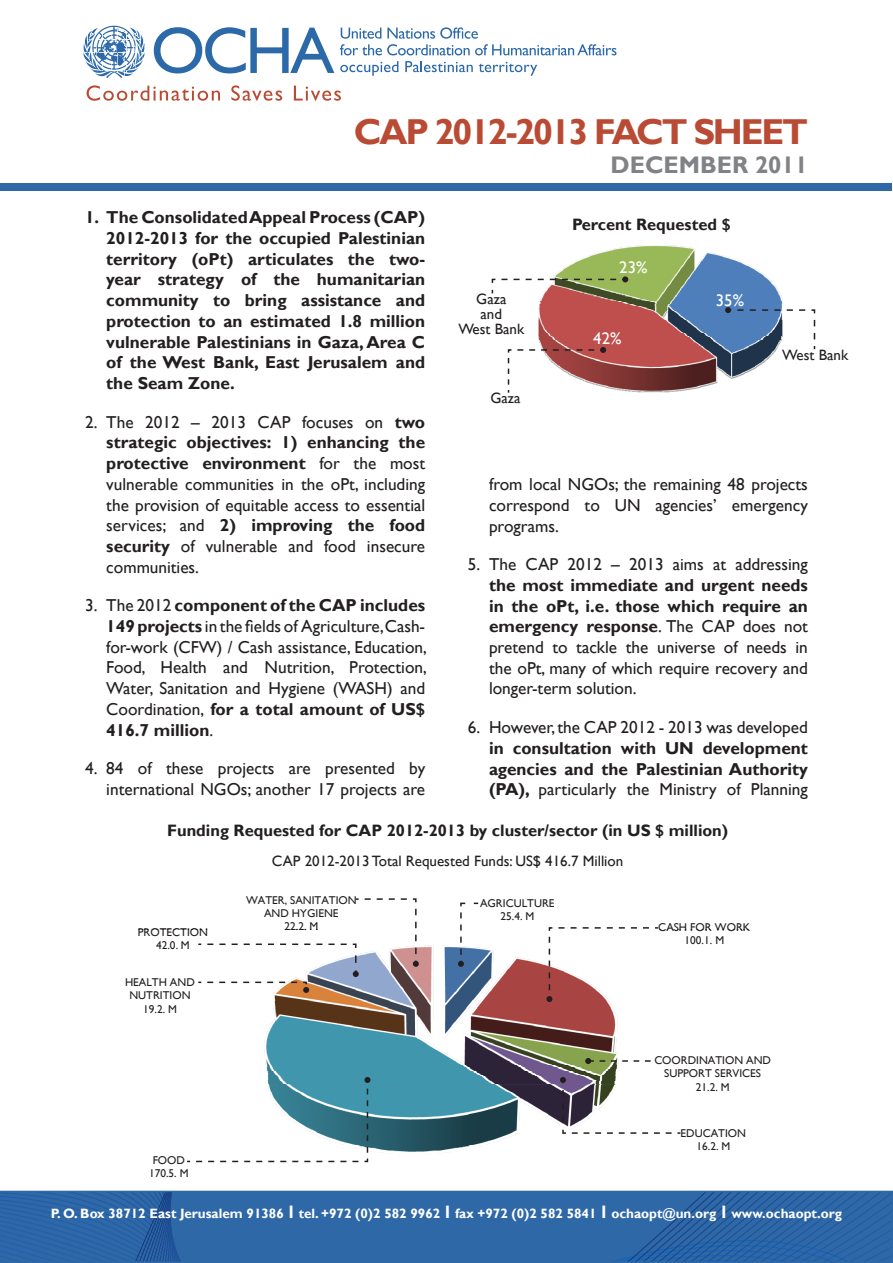
<style>
.page{position:relative;width:893px;height:1263px;background:#fff}
.page>*{position:absolute;margin:0;border:0;box-sizing:border-box;transform-origin:0 0}
.t1{font:700 36px "Gill Sans";letter-spacing:-.06em;color:#b94b34}
.t2{font:700 24px "Gill Sans";color:#808285}
.t3{font:17.25px/20.7px "Gill Sans";color:#231f20;text-align:justify}
.t4{font:700 17.25px/20.7px "Gill Sans";color:#231f20;text-align:justify}
.t5{font:16.8px "Gill Sans";color:#fff}
.English_Running_text{font:700 16.5px "Gill Sans";color:#231f20}
.t6{font:15px "Gill Sans";color:#231f20}
.t7{font:700 13.5px "Gill Sans";color:#fff}
.t8{font:700 13.5px "Gill Sans";color:#231f20}
.t9{font:11.25px/13px "Gill Sans";color:#231f20;text-align:center}
.s1{font-weight:700}
.s2{font-size:18px}
</style>
<div class="page">
<svg style="left:264px;top:1002px;width:355px;height:71px;background:#767f81"></svg>
<svg style="left:267px;top:1073px;width:350px;height:4px"></svg>
<svg style="left:0;top:1191px;width:893px;height:72px;background:#2d65a5"></svg>
<div style="left:0;top:184px;width:891px;height:7px;background:#2f68a7"></div>
<svg style="left:84px;top:26px;width:61px;height:52px"></svg>
<svg style="left:154px;top:27px;width:180px;height:46px"></svg>
<svg style="left:87px;top:85px;width:133px;height:16px"></svg>
<svg style="left:231px;top:85px;width:51px;height:16px"></svg>
<svg style="left:294px;top:86px;width:47px;height:15px"></svg>
<svg style="left:340px;top:27px;width:277px;height:28px"></svg>
<svg style="left:340px;top:61px;width:58px;height:15px"></svg>
<svg style="left:405px;top:61px;width:68px;height:11px"></svg>
<svg style="left:479px;top:62px;width:58px;height:14px"></svg>
<svg style="left:491px;top:245px;width:325px;height:148px"></svg>
<svg style="left:100px;top:1077px;width:678px;height:126px"></svg>
<svg style="left:585px;top:1058px;width:66px;height:6px"></svg>
<svg style="left:198px;top:898px;width:460px;height:104px"></svg>
<p class="t1" style="left:354px;top:111px;width:456px">CAP 2012-2013 FACT SHEET</p>
<p class="t2" style="left:611px;top:150px;width:199px">DECEMBER 2011</p>
<p class="t4" style="left:106px;top:208px;width:320px;text-indent:-21px">1. The Consolidated Appeal Process (CAP)<br>2012-2013 for the occupied Palestinian territory (oPt) articulates the two&shy;year strategy of the humanitarian community to bring assistance and protection to an estimated 1.8 million vulnerable Palestinians in Gaza, Area C of the West Bank, East Jerusalem and the Seam Zone.</p>
<p class="t3" style="left:106px;top:412px;width:320px;text-indent:-21px">2. The 2012 – 2013 CAP focuses on <span class="s1">two strategic objectives: 1) enhancing the protective environment</span> for the most vulnerable communities in the oPt, including the provision of equitable access to essential services; and <span class="s1">2) improving the food security</span> of vulnerable and food insecure communities.</p>
<p class="t3" style="left:106px;top:595px;width:322px;text-indent:-21px">3. The 2012 <span class="s1">component of the CAP includes 149 projects</span> in the fields of Agriculture,Cash&shy;for-work (CFW) / Cash assistance, Education, Food, Health and Nutrition, Protection, Water, Sanitation and Hygiene (WASH) and Coordination, <span class="s1">for a total amount of US$ 416.7 million</span>.</p>
<p class="t3" style="left:85px;top:758px;width:342px;text-align:right">4. 84 of these projects are presented by international NGOs; another 17 projects are</p>
<p class="English_Running_text" style="left:572px;top:215px;width:160px">Percent Requested $</p>
<p class="t5" style="left:619px;top:258px;width:30px">23%</p>
<p class="t6" style="left:476px;top:290px;width:32px">Gaza</p>
<p class="t6" style="left:481px;top:305px;width:23px">and</p>
<p class="t6" style="left:458px;top:320px;width:67px">West Bank</p>
<p class="t5" style="left:716px;top:290px;width:30px">35%</p>
<p class="t5" style="left:593px;top:328px;width:30px">42%</p>
<p class="t6" style="left:782px;top:346px;width:67px">West Bank</p>
<p class="t6" style="left:490px;top:389px;width:32px">Gaza</p>
<p class="t3" style="left:489px;top:474px;width:320px">from local NGOs; the remaining 48 projects correspond to UN agencies’ emergency programs.</p>
<p class="t3" style="left:489px;top:554px;width:320px;text-indent:-21px">5. The CAP 2012 – 2013 aims at addressing <span class="s1">the most immediate and urgent needs in the oPt, i.e. those which require an emergency response</span>. The CAP does not pretend to tackle the universe of needs in the oPt, many of which require recovery and longer-term solution.</p>
<p class="t3" style="left:489px;top:717px;width:320px;text-indent:-21px">6. However, the CAP 2012 - 2013 was developed <span class="s1">in consultation with UN development agencies and the Palestinian Authority (PA),</span> particularly the Ministry of Planning</p>
<p class="English_Running_text" style="left:167px;top:820px;width:563px">Funding Requested for CAP 2012-2013 by cluster/sector (in US $ million)</p>
<p class="t6" style="left:272px;top:852px;width:353px">CAP 2012-2013 Total Requested Funds: US$ 416.7 Million</p>
<p class="t8" style="left:209px;top:853px;width:424px">Funding Requested for CAP 2012 by cluster/sector (in US$ million)</p>
<p class="t9" style="left:138px;top:925px;width:72px">PROTECTION<br>42.0. M</p>
<p class="t9" style="left:125px;top:976px;width:71px">HEALTH AND<br>NUTRITION</p>
<p class="t9" style="left:143px;top:1002px;width:35px">19.2. M</p>
<p class="t9" style="left:246px;top:893px;width:112px">WATER, SANITATION<br>AND HYGIENE</p>
<p class="t9" style="left:284px;top:920px;width:35px">22.2. M</p>
<p class="t9" style="left:480px;top:897px;width:76px">AGRICULTURE<br>25.4. M</p>
<p class="t9" style="left:658px;top:921px;width:94px">CASH FOR WORK<br>100.1. M</p>
<p class="t9" style="left:654px;top:1054px;width:118px">COORDINATION AND<br>SUPPORT SERVICES</p>
<p class="t9" style="left:696px;top:1080px;width:35px">21.2. M</p>
<p class="t9" style="left:681px;top:1126px;width:67px">EDUCATION<br>16.2. M</p>
<p class="t9" style="left:149px;top:1154px;width:41px">FOOD<br>170.5. M</p>
<p class="t7" style="left:51px;top:1206px;width:793px">P. O. Box 38712 East Jerusalem 91386 <span class="s2">l</span> tel. +972 (0)2 582 9962 <span class="s2">l</span> fax +972 (0)2 582 5841 <span class="s2">l</span> ochaopt@un.org <span class="s2">l</span> www.ochaopt.org</p>
</div>
